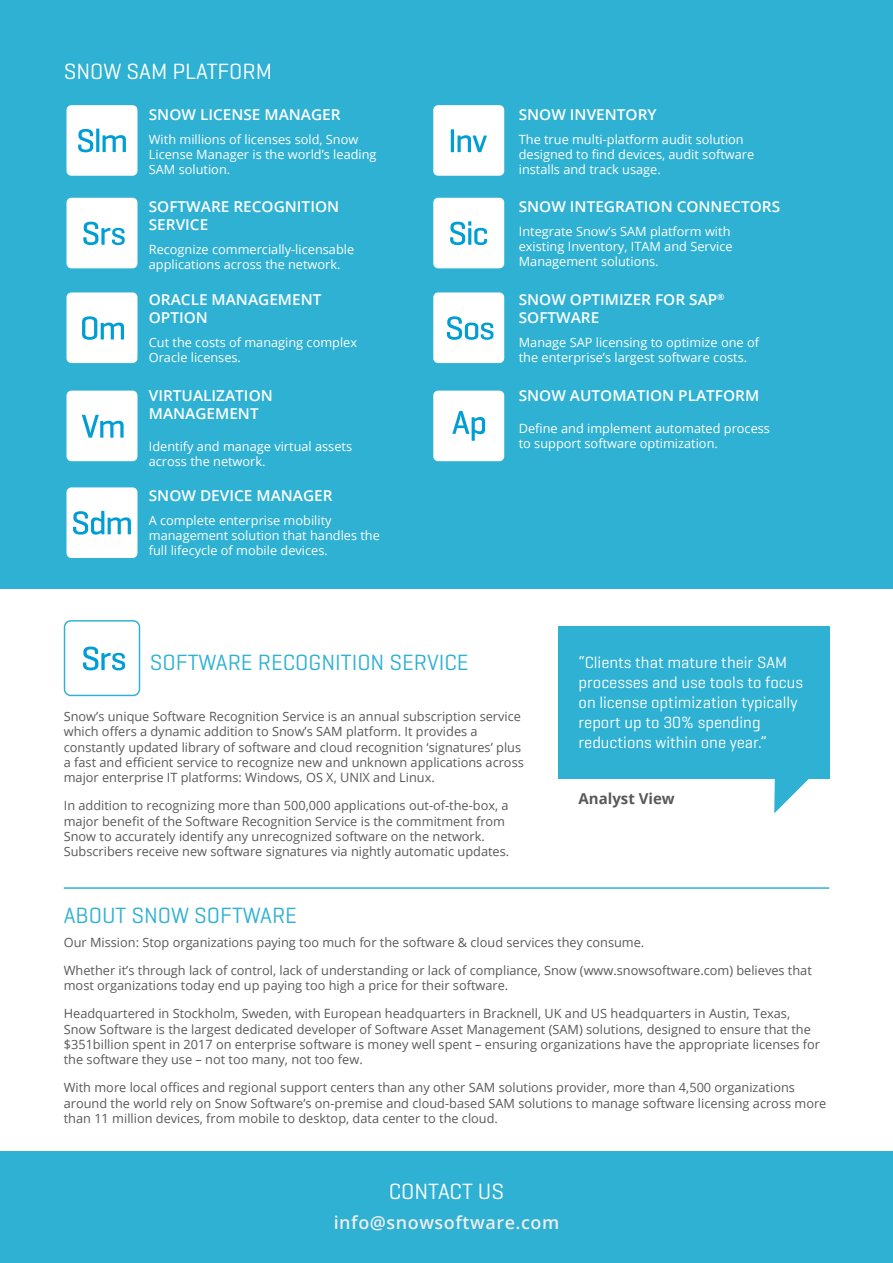
<style>
.page{position:relative;width:893px;height:1263px;background:#fff}
.page>*{position:absolute;margin:0;border:0;box-sizing:border-box;transform-origin:0 0}
.t1{font:22.5px "Geogrotesque";color:#2fb1d3}
.t2{font:22.5px "Geogrotesque";color:#fff}
.Body{font:600 18px "Open Sans";letter-spacing:.03em;color:#edeeed}
.t3{font:16.5px/19.8px "Geogrotesque";color:#fff}
.Body-2{font:600 15px/18px "Open Sans";color:#fff}
.Body-3{font:700 15px "Open Sans";color:#5a5959}
.Body-4{font:12.75px/15.3px "Open Sans";color:#5a5959}
.Body-5{font:12.75px/15.3px "Open Sans";color:#fff}
</style>
<div class="page">
<div style="left:0;top:1152px;width:893px;height:111px;background:#2fb1d3"></div>
<div style="left:0;top:0;width:893px;height:589px;background:#2fb1d3"></div>
<div style="left:64px;top:102px;width:76px;height:76px;background:#fff;border:3px solid #2fb1d3;border-radius:6px"></div>
<svg style="left:78px;top:129px;width:48px;height:23px"></svg>
<div style="left:64px;top:195px;width:76px;height:76px;background:#fff;border:3px solid #2fb1d3;border-radius:6px"></div>
<svg style="left:83px;top:222px;width:42px;height:23px"></svg>
<div style="left:64px;top:290px;width:76px;height:76px;background:#fff;border:3px solid #2fb1d3;border-radius:6px"></div>
<svg style="left:82px;top:316px;width:42px;height:24px"></svg>
<div style="left:64px;top:388px;width:76px;height:76px;background:#fff;border:3px solid #2fb1d3;border-radius:6px"></div>
<svg style="left:82px;top:415px;width:42px;height:23px"></svg>
<div style="left:64px;top:485px;width:76px;height:76px;background:#fff;border:3px solid #2fb1d3;border-radius:6px"></div>
<svg style="left:73px;top:511px;width:58px;height:24px"></svg>
<div style="left:431px;top:102px;width:76px;height:76px;background:#fff;border:3px solid #2fb1d3;border-radius:6px"></div>
<svg style="left:451px;top:129px;width:36px;height:23px"></svg>
<div style="left:431px;top:195px;width:76px;height:76px;background:#fff;border:3px solid #2fb1d3;border-radius:6px"></div>
<svg style="left:450px;top:221px;width:37px;height:24px"></svg>
<div style="left:431px;top:290px;width:76px;height:76px;background:#fff;border:3px solid #2fb1d3;border-radius:6px"></div>
<svg style="left:447px;top:316px;width:46px;height:24px"></svg>
<div style="left:431px;top:388px;width:76px;height:76px;background:#fff;border:3px solid #2fb1d3;border-radius:6px"></div>
<svg style="left:452px;top:411px;width:33px;height:30px"></svg>
<svg style="left:774px;top:778px;width:40px;height:35px"></svg>
<div style="left:558px;top:626px;width:271px;height:152px;background:#2fb1d3"></div>
<div style="left:64px;top:620px;width:76px;height:76px;background:#fff;border:1px solid #2fb1d3;border-radius:6px"></div>
<svg style="left:83px;top:646px;width:42px;height:24px"></svg>
<hr style="left:64px;top:887px;width:765px;height:2px;background:#2fb1d3">
<p class="t2" style="left:64px;top:57px;width:210px">SNOW SAM PLATFORM</p>
<p class="Body-2" style="left:149px;top:105px;width:193px">SNOW LICENSE MANAGER</p>
<p class="Body-5" style="left:149px;top:131px;width:229px">With millions of licenses sold, Snow<br>License Manager is the world’s leading<br>SAM solution.</p>
<p class="Body-2" style="left:149px;top:197px;width:192px">SOFTWARE RECOGNITION<br>SERVICE</p>
<p class="Body-5" style="left:149px;top:241px;width:207px">Recognize commercially-licensable applications across the network.</p>
<p class="Body-2" style="left:149px;top:290px;width:174px">ORACLE MANAGEMENT<br>OPTION</p>
<p class="Body-5" style="left:149px;top:334px;width:210px">Cut the costs of managing complex<br>Oracle licenses.</p>
<p class="Body-2" style="left:149px;top:387px;width:125px">VIRTUALIZATION<br>MANAGEMENT</p>
<p class="Body-5" style="left:149px;top:438px;width:205px">Identify and manage virtual assets across the network.</p>
<p class="Body-2" style="left:149px;top:486px;width:185px">SNOW DEVICE MANAGER</p>
<p class="Body-5" style="left:149px;top:512px;width:233px">A complete enterprise mobility management solution that handles the full lifecycle of mobile devices.</p>
<p class="Body-2" style="left:519px;top:105px;width:139px">SNOW INVENTORY</p>
<p class="Body-5" style="left:519px;top:131px;width:237px">The true multi-platform audit solution designed to find devices, audit software installs and track usage.</p>
<p class="Body-2" style="left:519px;top:197px;width:263px">SNOW INTEGRATION CONNECTORS</p>
<p class="Body-5" style="left:519px;top:223px;width:215px">Integrate Snow’s SAM platform with existing Inventory, ITAM and Service<br>Management solutions.</p>
<p class="Body-2" style="left:519px;top:290px;width:207px">SNOW OPTIMIZER FOR SAP<sup>®<br></sup>SOFTWARE</p>
<p class="Body-5" style="left:519px;top:334px;width:242px">Manage SAP licensing to optimize one of the enterprise’s largest software costs.</p>
<p class="Body-2" style="left:519px;top:387px;width:242px">SNOW AUTOMATION PLATFORM</p>
<p class="Body-5" style="left:519px;top:420px;width:253px">Define and implement automated process to support software optimization.</p>
<p class="t1" style="left:150px;top:648px;width:320px">SOFTWARE RECOGNITION SERVICE</p>
<p class="Body-4" style="left:64px;top:708px;width:462px">Snow’s unique Software Recognition Service is an annual subscription service which offers a dynamic addition to Snow’s SAM platform. It provides a constantly updated library of software and cloud recognition ‘signatures’ plus a fast and efficient service to recognize new and unknown applications across major enterprise IT platforms: Windows, OS X, UNIX and Linux.</p>
<p class="Body-4" style="left:64px;top:798px;width:447px">In addition to recognizing more than 500,000 applications out-of-the-box, a major benefit of the Software Recognition Service is the commitment from Snow to accurately identify any unrecognized software on the network.<br>Subscribers receive new software signatures via nightly automatic updates.</p>
<p class="t3" style="left:578px;top:652px;width:226px">“Clients that mature their SAM processes and use tools to focus on license optimization typically report up to 30% spending reductions within one year.”</p>
<p class="Body-3" style="left:578px;top:788px;width:98px">Analyst View</p>
<p class="t1" style="left:64px;top:901px;width:235px">ABOUT SNOW SOFTWARE</p>
<p class="Body-4" style="left:64px;top:934px;width:582px">Our Mission: Stop organizations paying too much for the software &amp; cloud services they consume.</p>
<p class="Body-4" style="left:64px;top:962px;width:750px">Whether it’s through lack of control, lack of understanding or lack of compliance, Snow (www.snowsoftware.com) believes that most organizations today end up paying too high a price for their software.</p>
<p class="Body-4" style="left:64px;top:1006px;width:758px">Headquartered in Stockholm, Sweden, with European headquarters in Bracknell, UK and US headquarters in Austin, Texas, Snow Software is the largest dedicated developer of Software Asset Management (SAM) solutions, designed to ensure that the $351billion spent in 2017 on enterprise software is money well spent – ensuring organizations have the appropriate licenses for the software they use – not too many, not too few.</p>
<p class="Body-4" style="left:64px;top:1080px;width:764px">With more local offices and regional support centers than any other SAM solutions provider, more than 4,500 organizations around the world rely on Snow Software’s on-premise and cloud-based SAM solutions to manage software licensing across more than 11 million devices, from mobile to desktop, data center to the cloud.</p>
<p class="t2" style="left:389px;top:1177px;width:117px">CONTACT US</p>
<p class="Body" style="left:334px;top:1210px;width:227px">info@snowsoftware.com</p>
</div>
